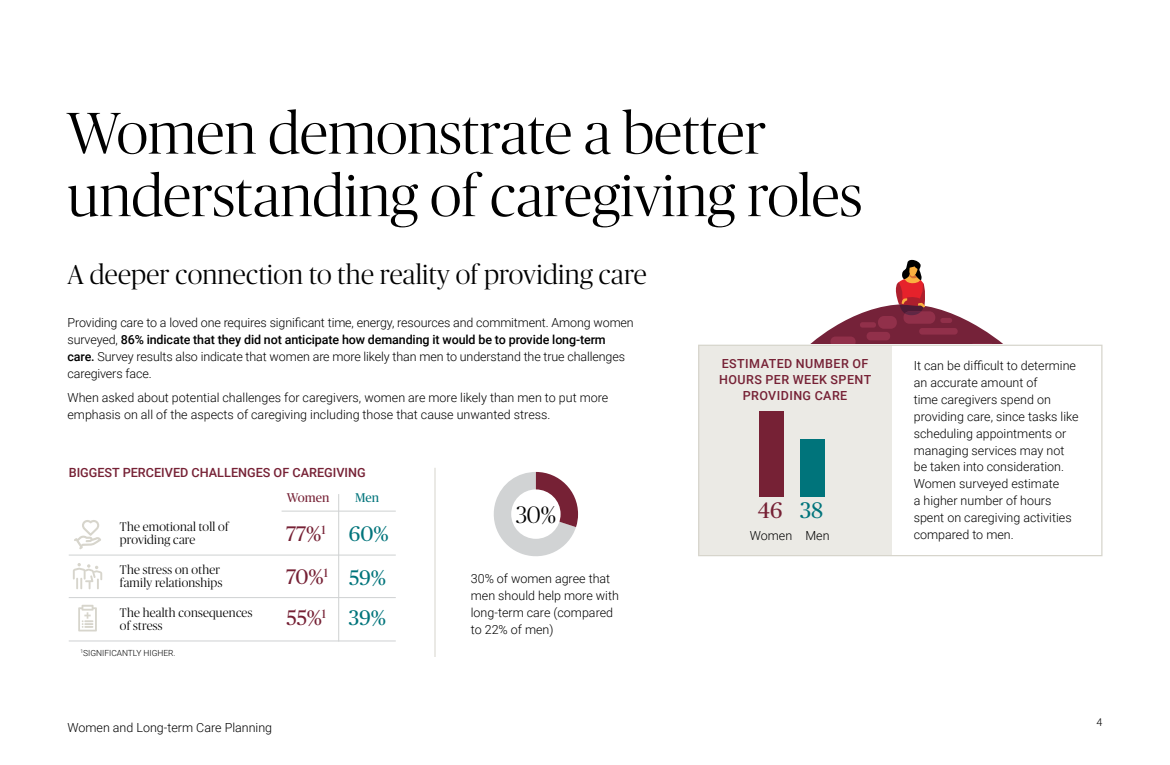
<style>
.page{position:relative;width:1170px;height:765px;background:#fff}
.page>*{position:absolute;margin:0;border:0;box-sizing:border-box;transform-origin:0 0}
.Headline{font:300 58.75px/62.5px "Publico Banner";letter-spacing:.005em;color:#000}
.Subheader_1{font:300 27.5px "Publico Banner";letter-spacing:.01em;color:#000}
.t1{font:300 23.75px "Publico Banner";color:#000}
.Body_Copy{font:22.5px "Publico Headline";color:#762135}
.Body_Copy-2{font:22.5px "Publico Headline";color:#00747b}
.Body_Copy-3{font:21.12px "Publico Headline";color:#762135}
.Body_Copy-4{font:21.12px "Publico Headline";color:#00747b}
.Body_Copy-5{font:500 12.62px "Roboto";color:#762135}
.Body_Copy-6{font:12.62px "Publico Headline";color:#762135}
.Body_Copy-7{font:12.62px "Publico Headline";color:#00747b}
.Body_Copy_10pt{font:300 12.5px/16.9px "Roboto";color:#000}
.Body_Copy-8{font:300 12.5px/13.8px "Publico Banner";letter-spacing:.02em;color:#000}
.Body_Copy-9{font:500 12.5px/16.2px "Roboto";letter-spacing:.035em;color:#762135;text-align:center}
.Body_Copy-10{font:300 12.5px "Roboto";color:#000}
.t2{font:300 10.62px "Roboto";color:#000}
.Body_Copy-11{font:300 8.38px "Roboto";color:#000}
.s1{font-weight:500}
</style>
<div class="page">
<svg style="left:804px;top:260px;width:208px;height:85px"></svg>
<svg style="left:74px;top:520px;width:27px;height:29px"></svg>
<svg style="left:73px;top:563px;width:29px;height:26px"></svg>
<svg style="left:78px;top:605px;width:19px;height:26px"></svg>
<hr style="left:338px;top:494px;width:1px;height:148px;background:#d1d3d4">
<hr style="left:282px;top:511px;width:114px;height:1px;background:#d1d3d4">
<hr style="left:69px;top:597px;width:327px;height:1px;background:#d1d3d4">
<hr style="left:69px;top:555px;width:327px;height:1px;background:#d1d3d4">
<hr style="left:69px;top:640px;width:327px;height:2px;background:#d1d3d4">
<div style="left:698px;top:345px;width:194px;height:211px;background:#ebeae5"></div>
<div style="left:698px;top:345px;width:404px;height:211px;border:1px solid #d7d5cc"></div>
<div style="left:759px;top:411px;width:24px;height:86px;background:#762135"></div>
<div style="left:800px;top:439px;width:24px;height:58px;background:#00747b"></div>
<svg style="left:493px;top:472px;width:85px;height:85px"></svg>
<div style="left:511px;top:489px;width:50px;height:50px;background:#fff;border-radius:50%"></div>
<hr style="left:435px;top:468px;width:1px;height:189px;background:#d7d5cc">
<h1 class="Headline" style="left:68px;top:99px;width:796px">Women demonstrate a better understanding of caregiving roles</h1>
<h1 class="Subheader_1" style="left:68px;top:256px;width:581px">A deeper connection to the reality of providing care</h1>
<p class="Body_Copy_10pt" style="left:68px;top:314px;width:568px">Providing care to a loved one requires significant time, energy, resources and commitment. Among women surveyed, <span class="s1">86% indicate that they did not anticipate how demanding it would be to provide long-term care.</span> Survey results also indicate that women are more likely than men to understand the true challenges caregivers face.</p>
<p class="Body_Copy_10pt" style="left:68px;top:389px;width:542px">When asked about potential challenges for caregivers, women are more likely than men to put more emphasis on all of the aspects of caregiving including those that cause unwanted stress.</p>
<p class="Body_Copy-9" style="left:719px;top:355px;width:154px">ESTIMATED NUMBER OF<br>HOURS PER WEEK SPENT<br>PROVIDING CARE</p>
<p class="Body_Copy-5" style="left:69px;top:464px;width:298px">BIGGEST PERCEIVED CHALLENGES OF CAREGIVING</p>
<p class="Body_Copy-8" style="left:120px;top:519px;width:110px">The emotional toll of providing care</p>
<p class="Body_Copy-8" style="left:120px;top:562px;width:104px">The stress on other family relationships</p>
<p class="Body_Copy-8" style="left:120px;top:605px;width:134px">The health consequences of stress</p>
<p class="Body_Copy-11" style="left:80px;top:647px;width:97px"><sup>1</sup>SIGNIFICANTLY HIGHER.</p>
<p class="Body_Copy-6" style="left:287px;top:489px;width:44px">Women</p>
<p class="Body_Copy-7" style="left:355px;top:489px;width:26px">Men</p>
<p class="Body_Copy-3" style="left:286px;top:519px;width:41px">77%<sup>1</sup></p>
<p class="Body_Copy-3" style="left:286px;top:562px;width:43px">70%<sup>1</sup></p>
<p class="Body_Copy-3" style="left:286px;top:603px;width:42px">55%<sup>1</sup></p>
<p class="Body_Copy-4" style="left:349px;top:519px;width:41px">60%</p>
<p class="Body_Copy-4" style="left:349px;top:563px;width:39px">59%</p>
<p class="Body_Copy-4" style="left:349px;top:603px;width:39px">39%</p>
<p class="Body_Copy_10pt" style="left:68px;top:719px;width:206px">Women and Long-term Care Planning</p>
<h3 class="t1" style="left:516px;top:499px;width:42px">30%</h3>
<p class="Body_Copy_10pt" style="left:471px;top:570px;width:150px">30% of women agree that men should help more with long-term care (compared to 22% of men)</p>
<p class="Body_Copy" style="left:758px;top:494px;width:26px">46</p>
<p class="Body_Copy-2" style="left:800px;top:494px;width:25px">38</p>
<p class="Body_Copy-10" style="left:750px;top:527px;width:44px">Women</p>
<p class="Body_Copy-10" style="left:805px;top:527px;width:26px">Men</p>
<p class="Body_Copy_10pt" style="left:914px;top:357px;width:166px">It can be difficult to determine an accurate amount of<br>time caregivers spend on providing care, since tasks like scheduling appointments or managing services may not be taken into consideration.<br>Women surveyed estimate<br>a higher number of hours spent on caregiving activities compared to men.</p>
<p class="t2" style="left:1097px;top:714px;width:7px">4</p>
</div>
